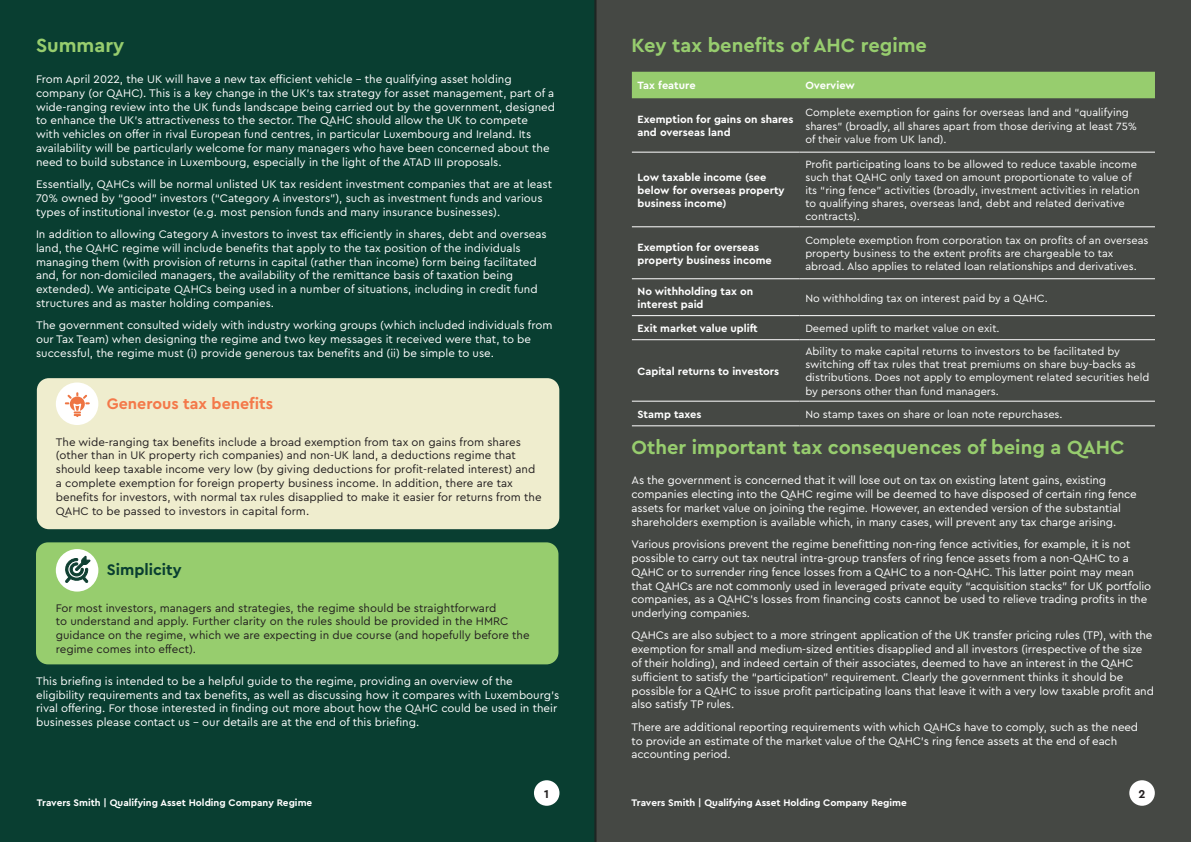
<style>
.page{position:relative;width:1191px;height:842px;background:#fff}
.page>*{position:absolute;margin:0;border:0;box-sizing:border-box;transform-origin:0 0}
.t1{font:700 20px "Cera Pro";color:#97cd6e}
.t2{font:700 16px "Cera Pro";color:#f4794a}
.t3{font:700 16px "Cera Pro";color:#093e31}
.folioPageNumber{font:700 12px "Cera Pro";color:#231f20}
.t4{font:11.5px/13.8px "Cera Pro";letter-spacing:-.01em;color:#fff}
.t5{font:11.5px/13.8px "Cera Pro";color:#231f20}
.t6{font:11px/13.2px "Cera Pro";color:#fff}
.t7{font:700 11px/13.2px "Cera Pro";color:#fff}
.folio{font:700 10px "Cera Pro";color:#fff}
</style>
<div class="page">
<div style="left:0;top:0;width:595px;height:842px;background:#093e31"></div>
<div style="left:595px;top:0;width:596px;height:842px;background:#454844"></div>
<div style="left:37px;top:378px;width:522px;height:151px;background:#efedce;border-radius:12px"></div>
<div style="left:56px;top:382px;width:42px;height:43px;background:#fff;border-radius:50%"></div>
<svg style="left:65px;top:392px;width:25px;height:25px"></svg>
<div style="left:36px;top:542px;width:522px;height:122px;background:#97cd6e;border-radius:12px"></div>
<div style="left:56px;top:549px;width:42px;height:43px;background:#fff;border-radius:50%"></div>
<svg style="left:65px;top:556px;width:25px;height:27px"></svg>
<div style="left:632px;top:72px;width:523px;height:26px;background:#97cd6e"></div>
<hr style="left:632px;top:425px;width:167px;height:1px;background:#fff">
<hr style="left:799px;top:425px;width:356px;height:1px;background:#fff">
<hr style="left:632px;top:152px;width:167px;height:1px;background:#fff">
<hr style="left:799px;top:152px;width:356px;height:1px;background:#fff">
<hr style="left:632px;top:226px;width:167px;height:1px;background:#fff">
<hr style="left:799px;top:226px;width:356px;height:1px;background:#fff">
<hr style="left:632px;top:278px;width:167px;height:1px;background:#fff">
<hr style="left:799px;top:278px;width:356px;height:1px;background:#fff">
<hr style="left:632px;top:315px;width:167px;height:1px;background:#fff">
<hr style="left:799px;top:315px;width:356px;height:1px;background:#fff">
<hr style="left:632px;top:339px;width:167px;height:1px;background:#fff">
<hr style="left:799px;top:339px;width:356px;height:1px;background:#fff">
<hr style="left:632px;top:401px;width:167px;height:1px;background:#fff">
<hr style="left:799px;top:401px;width:356px;height:1px;background:#fff">
<div style="left:534px;top:780px;width:25px;height:26px;background:#fff;border-radius:50%"></div>
<div style="left:1129px;top:780px;width:25px;height:26px;background:#fff;border-radius:50%"></div>
<p class="t1" style="left:36px;top:32px;width:90px">Summary</p>
<p class="t4" style="left:36px;top:72px;width:520px">From April 2022, the UK will have a new tax efficient vehicle – the qualifying asset holding company (or QAHC). This is a key change in the UK’s tax strategy for asset management, part of a wide-ranging review into the UK funds landscape being carried out by the government, designed to enhance the UK’s attractiveness to the sector. The QAHC should allow the UK to compete<br>with vehicles on offer in rival European fund centres, in particular Luxembourg and Ireland. Its availability will be particularly welcome for many managers who have been concerned about the need to build substance in Luxembourg, especially in the light of the ATAD III proposals.</p>
<p class="t4" style="left:36px;top:177px;width:517px">Essentially, QAHCs will be normal unlisted UK tax resident investment companies that are at least<br>70% owned by “good” investors (“Category A investors”), such as investment funds and various types of institutional investor (e.g. most pension funds and many insurance businesses).</p>
<p class="t4" style="left:36px;top:227px;width:512px">In addition to allowing Category A investors to invest tax efficiently in shares, debt and overseas land, the QAHC regime will include benefits that apply to the tax position of the individuals managing them (with provision of returns in capital (rather than income) form being facilitated and, for non-domiciled managers, the availability of the remittance basis of taxation being extended). We anticipate QAHCs being used in a number of situations, including in credit fund structures and as master holding companies.</p>
<p class="t4" style="left:36px;top:318px;width:518px">The government consulted widely with industry working groups (which included individuals from our Tax Team) when designing the regime and two key messages it received were that, to be successful, the regime must (i) provide generous tax benefits and (ii) be simple to use.</p>
<p class="t2" style="left:107px;top:393px;width:168px">Generous tax benefits</p>
<p class="t5" style="left:56px;top:434px;width:487px">The wide-ranging tax benefits include a broad exemption from tax on gains from shares (other than in UK property rich companies) and non-UK land, a deductions regime that should keep taxable income very low (by giving deductions for profit-related interest) and a complete exemption for foreign property business income. In addition, there are tax benefits for investors, with normal tax rules disapplied to make it easier for returns from the QAHC to be passed to investors in capital form.</p>
<p class="t3" style="left:107px;top:559px;width:76px">Simplicity</p>
<p class="t5" style="left:56px;top:600px;width:475px">For most investors, managers and strategies, the regime should be straightforward<br>to understand and apply. Further clarity on the rules should be provided in the HMRC guidance on the regime, which we are expecting in due course (and hopefully before the regime comes into effect).</p>
<p class="t4" style="left:36px;top:673px;width:525px">This briefing is intended to be a helpful guide to the regime, providing an overview of the eligibility requirements and tax benefits, as well as discussing how it compares with Luxembourg’s rival offering. For those interested in finding out more about how the QAHC could be used in their businesses please contact us - our details are at the end of this briefing.</p>
<p class="t1" style="left:631px;top:32px;width:297px">Key tax benefits of AHC regime</p>
<p class="t7" style="left:637px;top:79px;width:60px">Tax feature</p>
<p class="t7" style="left:805px;top:79px;width:51px">Overview</p>
<p class="t7" style="left:637px;top:112px;width:157px">Exemption for gains on shares and overseas land</p>
<p class="t6" style="left:805px;top:106px;width:333px">Complete exemption for gains for overseas land and “qualifying shares” (broadly, all shares apart from those deriving at least 75% of their value from UK land).</p>
<p class="t7" style="left:637px;top:170px;width:149px">Low taxable income (see below for overseas property business income)</p>
<p class="t6" style="left:805px;top:157px;width:336px">Profit participating loans to be allowed to reduce taxable income such that QAHC only taxed on amount proportionate to value of its “ring fence” activities (broadly, investment activities in relation to qualifying shares, overseas land, debt and related derivative contracts).</p>
<p class="t7" style="left:637px;top:240px;width:136px">Exemption for overseas property business income</p>
<p class="t6" style="left:805px;top:233px;width:345px">Complete exemption from corporation tax on profits of an overseas property business to the extent profits are chargeable to tax abroad. Also applies to related loan relationships and derivatives.</p>
<p class="t7" style="left:637px;top:284px;width:117px">No withholding tax on interest paid</p>
<p class="t6" style="left:805px;top:291px;width:244px">No withholding tax on interest paid by a QAHC.</p>
<p class="t7" style="left:637px;top:321px;width:122px">Exit market value uplift</p>
<p class="t6" style="left:805px;top:321px;width:196px">Deemed uplift to market value on exit.</p>
<p class="t7" style="left:637px;top:364px;width:143px">Capital returns to investors</p>
<p class="t6" style="left:805px;top:344px;width:345px">Ability to make capital returns to investors to be facilitated by switching off tax rules that treat premiums on share buy-backs as distributions. Does not apply to employment related securities held by persons other than fund managers.</p>
<p class="t7" style="left:637px;top:407px;width:65px">Stamp taxes</p>
<p class="t6" style="left:805px;top:407px;width:259px">No stamp taxes on share or loan note repurchases.</p>
<p class="t1" style="left:631px;top:434px;width:494px">Other important tax consequences of being a QAHC</p>
<p class="t4" style="left:631px;top:473px;width:507px">As the government is concerned that it will lose out on tax on existing latent gains, existing companies electing into the QAHC regime will be deemed to have disposed of certain ring fence assets for market value on joining the regime. However, an extended version of the substantial shareholders exemption is available which, in many cases, will prevent any tax charge arising.</p>
<p class="t4" style="left:631px;top:537px;width:521px">Various provisions prevent the regime benefitting non-ring fence activities, for example, it is not possible to carry out tax neutral intra-group transfers of ring fence assets from a non-QAHC to a QAHC or to surrender ring fence losses from a QAHC to a non-QAHC. This latter point may mean that QAHCs are not commonly used in leveraged private equity “acquisition stacks” for UK portfolio companies, as a QAHC’s losses from financing costs cannot be used to relieve trading profits in the underlying companies.</p>
<p class="t4" style="left:631px;top:628px;width:524px">QAHCs are also subject to a more stringent application of the UK transfer pricing rules (TP), with the exemption for small and medium-sized entities disapplied and all investors (irrespective of the size of their holding), and indeed certain of their associates, deemed to have an interest in the QAHC sufficient to satisfy the “participation” requirement. Clearly the government thinks it should be possible for a QAHC to issue profit participating loans that leave it with a very low taxable profit and also satisfy TP rules.</p>
<p class="t4" style="left:631px;top:719px;width:508px">There are additional reporting requirements with which QAHCs have to comply, such as the need to provide an estimate of the market value of the QAHC’s ring fence assets at the end of each accounting period.</p>
<p class="folio" style="left:37px;top:796px;width:277px">Travers Smith | Qualifying Asset Holding Company Regime</p>
<p class="folioPageNumber" style="left:544px;top:786px;width:6px">1</p>
<p class="folioPageNumber" style="left:1138px;top:786px;width:9px">2</p>
<p class="folio" style="left:631px;top:796px;width:277px">Travers Smith | Qualifying Asset Holding Company Regime</p>
</div>
